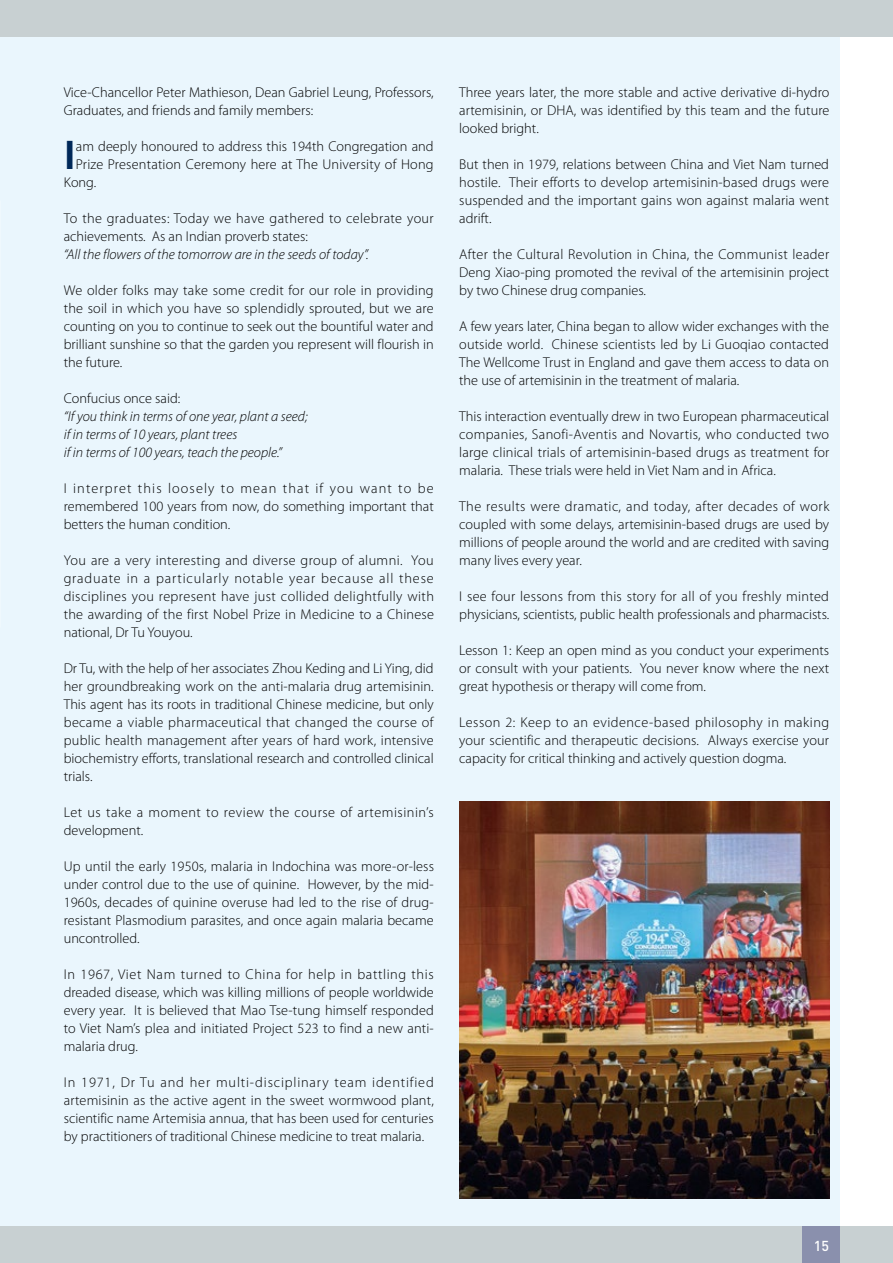
<style>
.page{position:relative;width:893px;height:1263px;background:#fff}
.page>*{position:absolute;margin:0;border:0;box-sizing:border-box;transform-origin:0 0}
.t1{font:700 39.6px "DIN";color:#002859}
.t2{font:300 14.25px/18px "Myriad Pro";color:#000;text-align:justify}
.t3{font:italic 300 14.25px/18px "Myriad Pro";color:#000}
.t4{font:300 14.25px/18px "Myriad Pro";letter-spacing:.02em;color:#000}
.t5{font:300 14.25px/18px "Myriad Pro";letter-spacing:.035em;color:#000}
.t6{font:500 14.25px "DIN";color:#fff}
</style>
<div class="page">
<div style="left:0;top:36px;width:840px;height:1190px;background:#eaf6fd"></div>
<div style="left:0;top:1226px;width:893px;height:37px;background:#c8d0d2"></div>
<div style="left:802px;top:1226px;width:38px;height:37px;background:#8a90ad"></div>
<div style="left:0;top:0;width:893px;height:37px;background:#c8d0d2"></div>
<img style="left:459px;top:801px;width:370px;height:397px">
<p class="t2" style="left:64px;top:83px;width:371px">Vice-Chancellor Peter Mathieson, Dean Gabriel Leung, Professors,<br>Graduates, and friends and family members:</p>
<h1 class="t1" style="left:64px;top:129px;width:14px">I</h1>
<p class="t2" style="left:76px;top:137px;width:359px">am deeply honoured to address this 194th Congregation and</p>
<p class="t2" style="left:76px;top:155px;width:359px">Prize Presentation Ceremony here at The University of Hong</p>
<p class="t2" style="left:64px;top:173px;width:34px">Kong.</p>
<p class="t4" style="left:64px;top:209px;width:371px">To the graduates: Today we have gathered to celebrate your achievements. As an Indian proverb states:</p>
<p class="t3" style="left:64px;top:246px;width:306px">“All the flowers of the tomorrow are in the seeds of today”.</p>
<p class="t2" style="left:64px;top:281px;width:371px">We older folks may take some credit for our role in providing the soil in which you have so splendidly sprouted, but we are counting on you to continue to seek out the bountiful water and brilliant sunshine so that the garden you represent will flourish in the future.</p>
<p class="t2" style="left:64px;top:389px;width:118px">Confucius once said:</p>
<p class="t3" style="left:64px;top:408px;width:245px">“If you think in terms of one year, plant a seed; if in terms of 10 years, plant trees<br>if in terms of 100 years, teach the people.”</p>
<p class="t2" style="left:64px;top:479px;width:371px">I interpret this loosely to mean that if you want to be remembered 100 years from now, do something important that betters the human condition.</p>
<p class="t2" style="left:64px;top:551px;width:372px">You are a very interesting and diverse group of alumni. You graduate in a particularly notable year because all these disciplines you represent have just collided delightfully with the awarding of the first Nobel Prize in Medicine to a Chinese national, Dr Tu Youyou.</p>
<p class="t2" style="left:64px;top:659px;width:371px">Dr Tu, with the help of her associates Zhou Keding and Li Ying, did her groundbreaking work on the anti-malaria drug artemisinin.<br>This agent has its roots in traditional Chinese medicine, but only became a viable pharmaceutical that changed the course of public health management after years of hard work, intensive biochemistry efforts, translational research and controlled clinical trials.</p>
<p class="t5" style="left:64px;top:803px;width:371px">Let us take a moment to review the course of artemisinin’s development.</p>
<p class="t2" style="left:64px;top:857px;width:372px">Up until the early 1950s, malaria in Indochina was more-or-less under control due to the use of quinine. However, by the mid-1960s, decades of quinine overuse had led to the rise of drug&shy;resistant Plasmodium parasites, and once again malaria became uncontrolled.</p>
<p class="t2" style="left:64px;top:965px;width:371px">In 1967, Viet Nam turned to China for help in battling this dreaded disease, which was killing millions of people worldwide every year. It is believed that Mao Tse-tung himself responded to Viet Nam’s plea and initiated Project 523 to find a new anti&shy;malaria drug.</p>
<p class="t2" style="left:64px;top:1073px;width:372px">In 1971, Dr Tu and her multi-disciplinary team identified artemisinin as the active agent in the sweet wormwood plant, scientific name Artemisia annua, that has been used for centuries by practitioners of traditional Chinese medicine to treat malaria.</p>
<p class="t2" style="left:459px;top:83px;width:372px">Three years later, the more stable and active derivative di-hydro artemisinin, or DHA, was identified by this team and the future looked bright.</p>
<p class="t2" style="left:459px;top:155px;width:371px">But then in 1979, relations between China and Viet Nam turned hostile. Their efforts to develop artemisinin-based drugs were suspended and the important gains won against malaria went adrift.</p>
<p class="t2" style="left:459px;top:245px;width:372px">After the Cultural Revolution in China, the Communist leader Deng Xiao-ping promoted the revival of the artemisinin project by two Chinese drug companies.</p>
<p class="t2" style="left:459px;top:317px;width:371px">A few years later, China began to allow wider exchanges with the outside world. Chinese scientists led by Li Guoqiao contacted The Wellcome Trust in England and gave them access to data on the use of artemisinin in the treatment of malaria.</p>
<p class="t2" style="left:459px;top:407px;width:372px">This interaction eventually drew in two European pharmaceutical companies, Sanofi-Aventis and Novartis, who conducted two large clinical trials of artemisinin-based drugs as treatment for malaria. These trials were held in Viet Nam and in Africa.</p>
<p class="t2" style="left:459px;top:497px;width:372px">The results were dramatic, and today, after decades of work coupled with some delays, artemisinin-based drugs are used by millions of people around the world and are credited with saving many lives every year.</p>
<p class="t2" style="left:459px;top:587px;width:372px">I see four lessons from this story for all of you freshly minted physicians, scientists, public health professionals and pharmacists.</p>
<p class="t2" style="left:459px;top:641px;width:371px">Lesson 1: Keep an open mind as you conduct your experiments or consult with your patients. You never know where the next great hypothesis or therapy will come from.</p>
<p class="t2" style="left:459px;top:713px;width:371px">Lesson 2: Keep to an evidence-based philosophy in making your scientific and therapeutic decisions. Always exercise your capacity for critical thinking and actively question dogma.</p>
<p class="t6" style="left:814px;top:1237px;width:17px">15</p>
</div>
